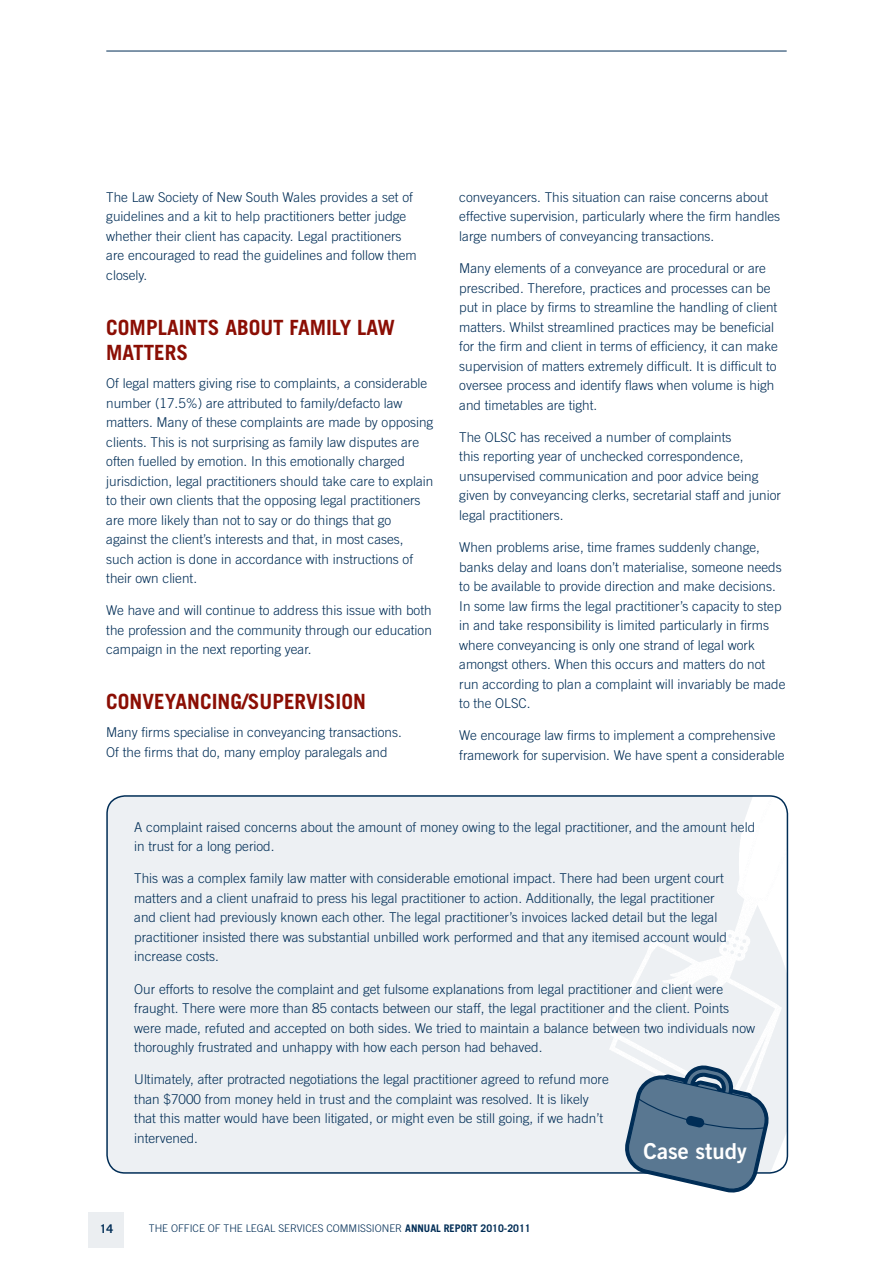
<style>
.page{position:relative;width:893px;height:1263px;background:#fff}
.page>*{position:absolute;margin:0;border:0;box-sizing:border-box;transform-origin:0 0}
.t1{font:22.05px "Trade Gothic Bold Two";color:#fff}
.t2{font:700 21px "Trade Gothic";color:#8b0e04}
.t3{font:300 13.5px/19.5px "Trade Gothic";color:#002d56}
.t4{font:700 12px "Trade Gothic";color:#002d56}
.t5{font:300 10.5px "Trade Gothic";color:#002d56}
.s1{font-weight:700}
</style>
<div class="page">
<div style="left:89px;top:1212px;width:35px;height:35px;background:#ebeef1"></div>
<div style="left:107px;top:796px;width:680px;height:377px;background:#edf0f3;border-radius:18px"></div>
<img style="left:606px;top:796px;width:181px;height:375px">
<div style="left:106px;top:795px;width:682px;height:379px;border:2px solid #002d56;border-radius:18px"></div>
<svg style="left:624px;top:1065px;width:147px;height:128px"></svg>
<hr style="left:106px;top:51px;width:681px;height:1px;background:#002d56">
<p class="t3" style="left:106px;top:187px;width:312px">The Law Society of N ew South Wales provides a set of guidelines and a kit to help practitioners better judge whether their client has capacity. Legal practitioners are encouraged to read the guidelines and follow them closely.</p>
<h2 class="t2" style="left:106px;top:315px;width:155px">COMPLAINTS ABOUT</h2>
<h2 class="t2" style="left:290px;top:315px;width:103px">FAMILY LAW</h2>
<h2 class="t2" style="left:106px;top:340px;width:81px">MATTERS</h2>
<p class="t3" style="left:106px;top:373px;width:329px">Of legal matters giving rise to complaints, a considerable number (17.5%) are attributed to family/defacto law matters. Many of these complaints are made by opposing clients. This is not surprising as family law disputes are often fuelled by emotion. I n this emotionally charged jurisdiction, legal practitioners should take care to explain to their own clients that the opposing legal practitioners are more likely than not to say or do things that go against the client’s interests and that, in most cases, such action is done in accordance with instructions of their own client.</p>
<p class="t3" style="left:106px;top:601px;width:327px;text-align:justify">We have and will continue to address this issue with both the profession and the community through our education campaign in the next reporting year.</p>
<h2 class="t2" style="left:106px;top:689px;width:261px">CONVEYANCING/SUPERVISION</h2>
<p class="t3" style="left:106px;top:723px;width:297px">Many firms specialise in conveyancing transactions.<br>Of the firms that do, many employ paralegals and</p>
<p class="t3" style="left:459px;top:187px;width:323px">conveyancers. This situation can raise concerns about effective supervision, particularly where the firm handles large numbers of conveyancing transactions.</p>
<p class="t3" style="left:459px;top:258px;width:320px">Many elements of a conveyance are procedural or are prescribed. Therefore, practices and processes can be put in place by firms to streamline the handling of client matters. Whilst streamlined practices may be beneficial for the firm and client in terms of efficiency, it can make supervision of matters extremely difficult. It is difficult to oversee process and identify flaws when volume is high and timetables are tight.</p>
<p class="t3" style="left:459px;top:427px;width:323px">The OLSC has received a number of complaints<br>this reporting year of unchecked correspondence, unsupervised communication and poor advice being given by conveyancing clerks, secretarial staff and junior legal practitioners.</p>
<p class="t3" style="left:459px;top:537px;width:328px">When problems arise, time frames suddenly change, banks delay and loans don’t materialise, someone needs to be available to provide direction and make decisions.<br>I n some law firms the legal practitioner’s capacity to step in and take responsibility is limited particularly in firms where conveyancing is only one strand of legal work amongst others. When this occurs and matters do not run according to plan a complaint will invariably be made to the OLSC.</p>
<p class="t3" style="left:459px;top:726px;width:327px">We encourage law firms to implement a comprehensive framework for supervision. We have spent a considerable</p>
<p class="t3" style="left:134px;top:817px;width:622px">A complaint raised concerns about the amount of money owing to the legal practitioner, and the amount held in trust for a long period.</p>
<p class="t3" style="left:134px;top:869px;width:594px">This was a complex family law matter with considerable emotional impact. There had been urgent court matters and a client unafraid to press his legal practitioner to action. Additionally, the legal practitioner and client had previously known each other. The legal practitioner’s invoices lacked detail but the legal practitioner insisted there was substantial unbilled work performed and that any itemised account would increase costs.</p>
<p class="t3" style="left:134px;top:979px;width:622px">Our efforts to resolve the complaint and get fulsome explanations from legal practitioner and client were fraught. There were more than 85 contacts between our staff, the legal practitioner and the client. Points were made, refuted and accepted on both sides. We tried to maintain a balance between two individuals now thoroughly frustrated and unhappy with how each person had behaved.</p>
<p class="t3" style="left:134px;top:1070px;width:476px">Ultimately, after protracted negotiations the legal practitioner agreed to refund more than $7000 from money held in trust and the complaint was resolved. It is likely that this matter would have been litigated, or might even be still going, if we hadn’t intervened.</p>
<h1 class="t1" style="left:644px;top:1137px;width:105px">Case study</h1>
<p class="t4" style="left:100px;top:1221px;width:15px">14</p>
<p class="t5" style="left:149px;top:1222px;width:383px">The Office of the Legal Services Commissioner <span class="s1">ANNUAL REPORT 2010-2011</span></p>
</div>
